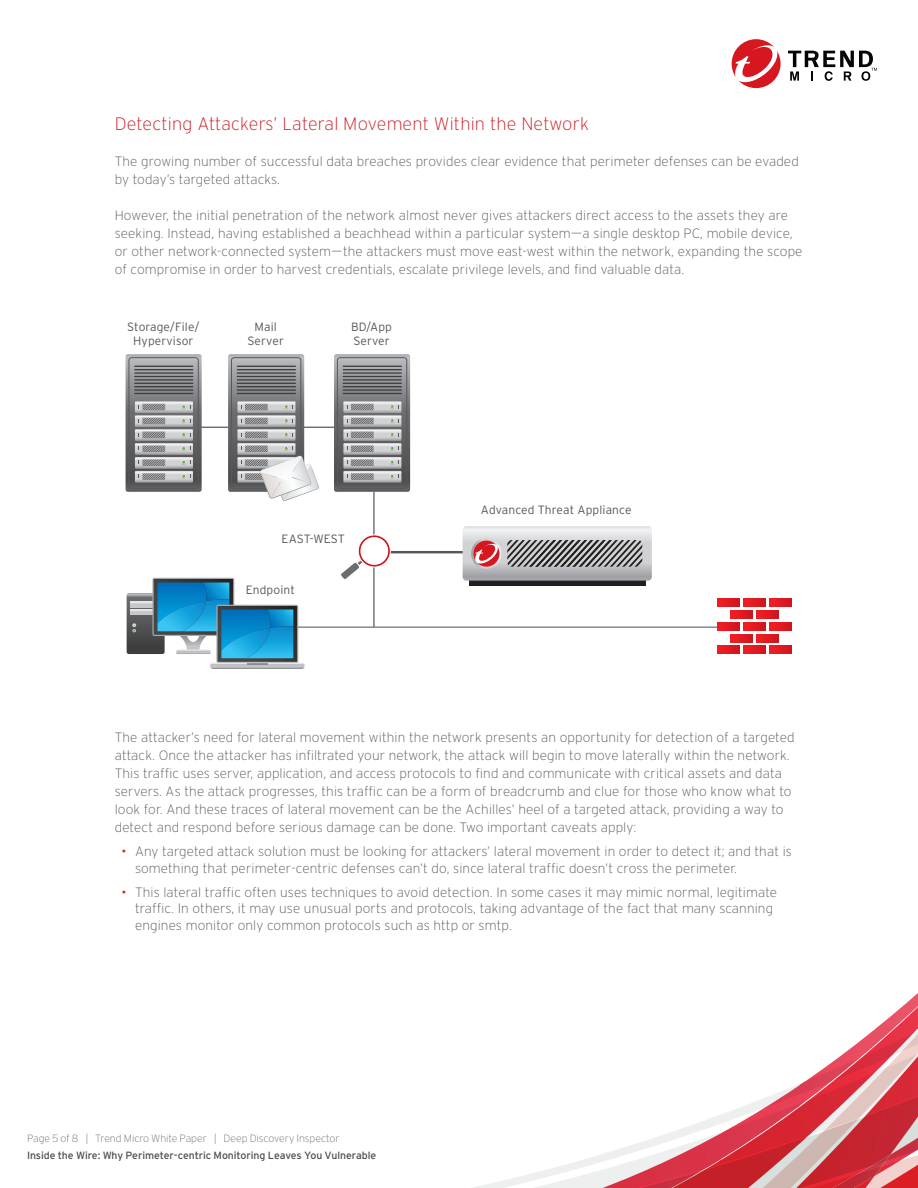
<style>
.page{position:relative;width:918px;height:1188px;background:#fff}
.page>*{position:absolute;margin:0;border:0;box-sizing:border-box;transform-origin:0 0}
.t1{font:200 18px "Interstate";letter-spacing:.01em;color:#cd151d}
.t2{font:200 13.5px/18px "Interstate";letter-spacing:.01em;color:#57585a}
.t3{font:300 12px/13.5px "Interstate";letter-spacing:.01em;color:#57585a;text-align:center}
.t4{font:10.5px "Interstate";letter-spacing:-.005em;color:#4b4c4d}
.t5{font:200 10.5px "Interstate";letter-spacing:-.01em;color:#6c6d70}
.s1{font-weight:300;color:#d1232a}
</style>
<div class="page">
<svg style="left:472px;top:993px;width:446px;height:195px"></svg>
<svg style="left:788px;top:51px;width:89px;height:30px"></svg>
<svg style="left:732px;top:39px;width:49px;height:49px"></svg>
<hr style="left:266px;top:627px;width:462px;height:1px;background:#57585a">
<hr style="left:372px;top:551px;width:217px;height:2px;background:#57585a">
<hr style="left:184px;top:427px;width:180px;height:1px;background:#57585a">
<hr style="left:373px;top:492px;width:2px;height:135px;background:#57585a">
<svg style="left:228px;top:354px;width:91px;height:147px"></svg>
<svg style="left:334px;top:354px;width:76px;height:138px"></svg>
<svg style="left:126px;top:354px;width:76px;height:138px"></svg>
<svg style="left:341px;top:533px;width:51px;height:47px"></svg>
<hr style="left:212px;top:667px;width:91px;height:2px;background:#939598">
<svg style="left:127px;top:578px;width:177px;height:90px"></svg>
<div style="left:469px;top:576px;width:177px;height:9px;background:#231f20"></div>
<svg style="left:463px;top:526px;width:189px;height:55px"></svg>
<svg style="left:717px;top:599px;width:22px;height:8px"></svg>
<svg style="left:743px;top:599px;width:23px;height:8px"></svg>
<svg style="left:770px;top:599px;width:22px;height:8px"></svg>
<svg style="left:730px;top:610px;width:22px;height:8px"></svg>
<svg style="left:756px;top:610px;width:23px;height:8px"></svg>
<svg style="left:717px;top:622px;width:22px;height:8px"></svg>
<svg style="left:743px;top:622px;width:23px;height:8px"></svg>
<svg style="left:770px;top:622px;width:22px;height:8px"></svg>
<svg style="left:717px;top:646px;width:22px;height:8px"></svg>
<svg style="left:743px;top:646px;width:23px;height:8px"></svg>
<svg style="left:770px;top:646px;width:22px;height:8px"></svg>
<svg style="left:730px;top:634px;width:22px;height:8px"></svg>
<svg style="left:756px;top:634px;width:23px;height:8px"></svg>
<h1 class="t1" style="left:115px;top:113px;width:476px">Detecting Attackers’ Lateral Movement Within the Network</h1>
<p class="t2" style="left:115px;top:153px;width:686px">The growing number of successful data breaches provides clear evidence that perimeter defenses can be evaded by today’s targeted attacks.</p>
<p class="t2" style="left:115px;top:207px;width:689px">However, the initial penetration of the network almost never gives attackers direct access to the assets they are seeking. Instead, having established a beachhead within a particular system—a single desktop PC, mobile device, or other network-connected system—the attackers must move east-west within the network, expanding the scope of compromise in order to harvest credentials, escalate privilege levels, and find valuable data.</p>
<p class="t3" style="left:127px;top:320px;width:74px">Storage/File/<br>Hypervisor</p>
<p class="t3" style="left:351px;top:320px;width:42px;text-align:left">BD/App<br>Server</p>
<p class="t3" style="left:248px;top:320px;width:38px">Mail<br>Server</p>
<p class="t3" style="left:282px;top:532px;width:65px">EAST-WEST</p>
<p class="t3" style="left:246px;top:583px;width:51px">Endpoint</p>
<p class="t3" style="left:481px;top:503px;width:152px">Advanced Threat Appliance</p>
<p class="t2" style="left:115px;top:729px;width:681px">The attacker’s need for lateral movement within the network presents an opportunity for detection of a targeted attack. Once the attacker has infiltrated your network, the attack will begin to move laterally within the network.<br>This traffic uses server, application, and access protocols to find and communicate with critical assets and data servers. As the attack progresses, this traffic can be a form of breadcrumb and clue for those who know what to look for. And these traces of lateral movement can be the Achilles’ heel of a targeted attack, providing a way to detect and respond before serious damage can be done. Two important caveats apply:</p>
<p class="t2" style="left:135px;top:843px;width:658px;line-height:16.5px;text-indent:-14px"><span class="s1">•</span> Any targeted attack solution must be looking for attackers’ lateral movement in order to detect it; and that is something that perimeter-centric defenses can’t do, since lateral traffic doesn’t cross the perimeter.</p>
<p class="t2" style="left:135px;top:884px;width:644px;line-height:16.5px;text-indent:-14px"><span class="s1">•</span> This lateral traffic often uses techniques to avoid detection. In some cases it may mimic normal, legitimate traffic. In others, it may use unusual ports and protocols, taking advantage of the fact that many scanning engines monitor only common protocols such as http or smtp.</p>
<p class="t5" style="left:27px;top:1132px;width:314px">Page 5 of 8 | Trend Micro White Paper | Deep Discovery Inspector</p>
<p class="t4" style="left:27px;top:1149px;width:351px">Inside the Wire: Why Perimeter-centric Monitoring Leaves You Vulnerable</p>
</div>
